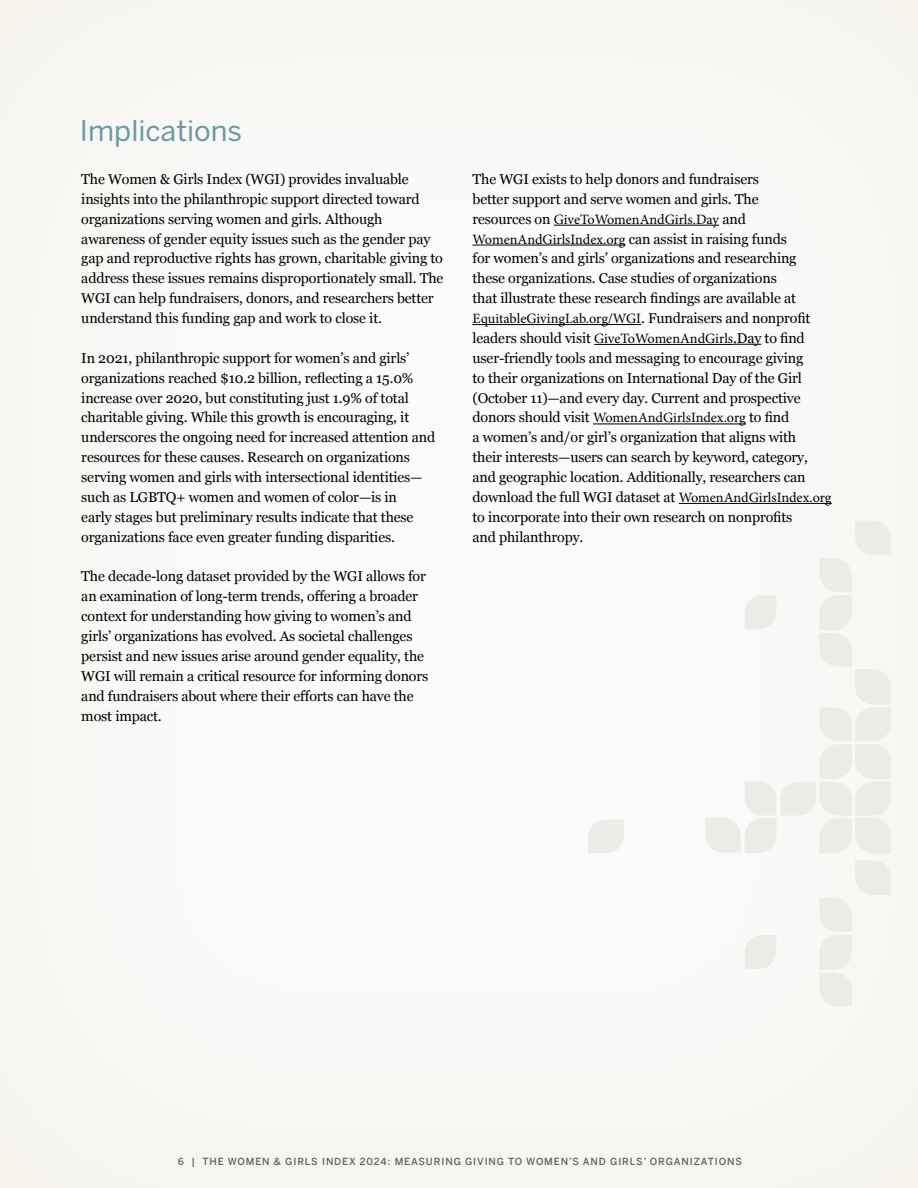
<style>
.page{position:relative;width:918px;height:1188px;background:#f8f9f8}
.page>*{position:absolute;margin:0;border:0;box-sizing:border-box;transform-origin:0 0}
.t1{font:28.5px "Benton Sans";color:#6d99a4}
.t2{font:14.25px/20px "Georgia";letter-spacing:-.01em;color:#000}
.t3{font:500 9.75px "Benton Sans";letter-spacing:.09em;color:#636466}
.s1{font-family:"Minion Pro"}
</style>
<div class="page">
<hr style="left:554px;top:225px;width:165px;height:1px;background:#000">
<hr style="left:473px;top:245px;width:152px;height:1px;background:#000">
<hr style="left:473px;top:324px;width:168px;height:1px;background:#000">
<hr style="left:594px;top:344px;width:139px;height:1px;background:#000">
<svg style="left:733px;top:344px;width:28px;height:1px"></svg>
<hr style="left:593px;top:424px;width:153px;height:1px;background:#000">
<hr style="left:679px;top:503px;width:153px;height:1px;background:#000">
<svg style="left:588px;top:820px;width:36px;height:33px"></svg>
<svg style="left:745px;top:935px;width:31px;height:34px"></svg>
<svg style="left:705px;top:521px;width:186px;height:332px"></svg>
<svg style="left:819px;top:860px;width:72px;height:146px"></svg>
<p class="t1" style="left:80px;top:114px;width:164px">Implications</p>
<p class="t2" style="left:81px;top:169px;width:364px">The Women &amp; Girls Index (WGI) provides invaluable insights into the philanthropic support directed toward organizations serving women and girls. Although awareness of gender equity issues such as the gender pay gap and reproductive rights has grown, charitable giving to address these issues remains disproportionately small. The WGI can help fundraisers, donors, and researchers better understand this funding gap and work to close it.</p>
<p class="t2" style="left:81px;top:347px;width:355px">In 2021, philanthropic support for women’s and girls’ organizations reached $10.2 billion, reflecting a 15.0% increase over 2020, but constituting just 1.9% of total charitable giving. While this growth is encouraging, it underscores the ongoing need for increased attention and resources for these causes. Research on organizations serving women and girls with intersectional identities— such as LGBTQ+ women and women of color—is in<br>early stages but preliminary results indicate that these organizations face even greater funding disparities.</p>
<p class="t2" style="left:81px;top:566px;width:349px">The decade-long dataset provided by the WGI allows for an examination of long-term trends, offering a broader context for understanding how giving to women’s and girls’ organizations has evolved. As societal challenges persist and new issues arise around gender equality, the WGI will remain a critical resource for informing donors and fundraisers about where their efforts can have the most impact.</p>
<p class="t2" style="left:473px;top:169px;width:361px">The WGI exists to help donors and fundraisers<br>better support and serve women and girls. The<br>resources on <span class="s1">GiveToWomenAndGirls.Day</span> and <span class="s1">WomenAndGirlsIndex.org</span> can assist in raising funds<br>for women’s and girls’ organizations and researching these organizations. Case studies of organizations<br>that illustrate these research findings are available at <span class="s1">EquitableGivingLab.org/WGI</span>. Fundraisers and nonprofit leaders should visit <span class="s1">GiveToWomenAndGirls</span>.Day to find user-friendly tools and messaging to encourage giving<br>to their organizations on International Day of the Girl (October 11)—and every day. Current and prospective donors should visit <span class="s1">WomenAndGirlsIndex.org</span> to find<br>a women’s and/or girl’s organization that aligns with<br>their interests—users can search by keyword, category, and geographic location. Additionally, researchers can download the full WGI dataset at <span class="s1">WomenAndGirlsIndex.org </span>to incorporate into their own research on nonprofits<br>and philanthropy.</p>
<p class="t3" style="left:178px;top:1156px;width:566px">6 | THE WOMEN &amp; GIRLS INDEX 2024: MEASURING GIVING TO WOMEN’S AND GIRLS’ ORGANIZATIONS</p>
</div>
